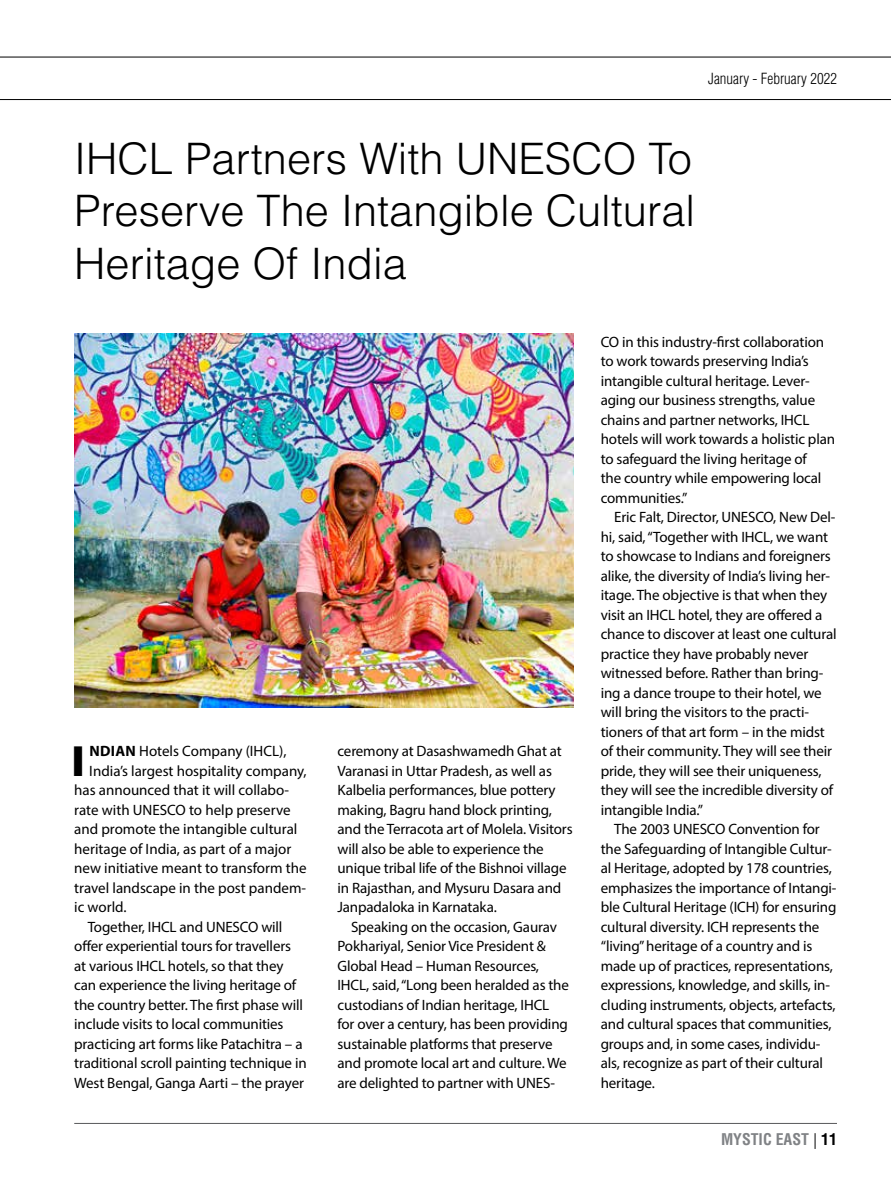
<style>
.page{position:relative;width:891px;height:1188px;background:#fff}
.page>*{position:absolute;margin:0;border:0;box-sizing:border-box;transform-origin:0 0}
.t1{font:900 43.95px "Myriad Pro";color:#000}
.t2{font:300 43.35px/52.1px "Helvetica LT Std";color:#000;text-align:justify}
.t3{font:700 condensed 15.75px "Helvetica LT Std";color:#808285}
.t4{font:15px/19.5px "Myriad Pro";letter-spacing:-.01em;color:#000}
.t5{font:300 condensed 15px "Helvetica LT Std";color:#000}
.s1{font-weight:700}
.s2{font-weight:300;font-stretch:normal;color:#000}
.s3{color:#000}
</style>
<div class="page">
<hr style="left:0;top:57px;width:891px;height:1px;background:#000">
<hr style="left:0;top:99px;width:891px;height:1px;background:#000">
<hr style="left:74px;top:1123px;width:763px;height:1px;background:#58595b">
<img style="left:74px;top:334px;width:500px;height:373px">
<p class="t5" style="left:708px;top:69px;width:130px">January - February 2022</p>
<h2 class="t2" style="left:74px;top:133px;width:623px">IHCL Partners With UNESCO To Preserve The Intangible Cultural Heritage Of India</h2>
<h1 class="t1" style="left:72px;top:731px;width:15px">I</h1>
<p class="t4" style="left:89px;top:741px;width:199px"><span class="s1">NDIAN</span> Hotels Company (IHCL),</p>
<p class="t4" style="left:89px;top:760px;width:219px">India’s largest hospitality company,</p>
<p class="t4" style="left:74px;top:780px;width:217px">has announced that it will collabo-</p>
<p class="t4" style="left:74px;top:799px;width:218px">rate with UNESCO to help preserve</p>
<p class="t4" style="left:74px;top:819px;width:225px">and promote the intangible cultural</p>
<p class="t4" style="left:74px;top:838px;width:219px">heritage of India, as part of a major</p>
<p class="t4" style="left:74px;top:858px;width:234px">new initiative meant to transform the</p>
<p class="t4" style="left:74px;top:877px;width:233px">travel landscape in the post pandem-</p>
<p class="t4" style="left:74px;top:897px;width:54px">ic world.</p>
<p class="t4" style="left:88px;top:916px;width:196px">Together, IHCL and UNESCO will</p>
<p class="t4" style="left:74px;top:936px;width:218px">offer experiential tours for travellers</p>
<p class="t4" style="left:74px;top:955px;width:211px">at various IHCL hotels, so that they</p>
<p class="t4" style="left:74px;top:975px;width:224px">can experience the living heritage of</p>
<p class="t4" style="left:74px;top:994px;width:230px">the country better. The first phase will</p>
<p class="t4" style="left:74px;top:1014px;width:211px">include visits to local communities</p>
<p class="t4" style="left:74px;top:1033px;width:230px">practicing art forms like Patachitra – a</p>
<p class="t4" style="left:74px;top:1053px;width:234px">traditional scroll painting technique in</p>
<p class="t4" style="left:74px;top:1072px;width:231px">West Bengal, Ganga Aarti – the prayer</p>
<p class="t4" style="left:338px;top:741px;width:237px">ceremony at Dasashwamedh Ghat at Varanasi in Uttar Pradesh, as well as Kalbelia performances, blue pottery making, Bagru hand block printing, and the Terracota art of Molela. Visitors will also be able to experience the unique tribal life of the Bishnoi village in Rajasthan, and Mysuru Dasara and Janpadaloka in Karnataka.</p>
<p class="t4" style="left:338px;top:916px;width:233px;text-indent:14px">Speaking on the occasion, Gaurav Pokhariyal, Senior Vice President &amp; Global Head – Human Resources, IHCL, said, “Long been heralded as the custodians of Indian heritage, IHCL for over a century, has been providing sustainable platforms that preserve and promote local art and culture. We are delighted to partner with UNES-</p>
<p class="t4" style="left:601px;top:331px;width:236px">CO in this industry-first collaboration to work towards preserving India’s intangible cultural heritage. Lever&shy;aging our business strengths, value chains and partner networks, IHCL hotels will work towards a holistic plan to safeguard the living heritage of<br>the country while empowering local communities.”</p>
<p class="t4" style="left:601px;top:507px;width:237px;text-indent:14px">Eric Falt, Director, UNESCO, New Del&shy;hi, said, “Together with IHCL, we want to showcase to Indians and foreigners alike, the diversity of India’s living her&shy;itage. The objective is that when they visit an IHCL hotel, they are offered a chance to discover at least one cultural practice they have probably never witnessed before. Rather than bring&shy;ing a dance troupe to their hotel, we will bring the visitors to the practi&shy;tioners of that art form – in the midst of their community. They will see their pride, they will see their uniqueness, they will see the incredible diversity of intangible India.”</p>
<p class="t4" style="left:601px;top:819px;width:237px;text-indent:14px">The 2003 UNESCO Convention for the Safeguarding of Intangible Cultur&shy;al Heritage, adopted by 178 countries, emphasizes the importance of Intangi&shy;ble Cultural Heritage (ICH) for ensuring cultural diversity. ICH represents the “living” heritage of a country and is made up of practices, representations, expressions, knowledge, and skills, in&shy;cluding instruments, objects, artefacts, and cultural spaces that communities, groups and, in some cases, individu&shy;als, recognize as part of their cultural heritage.</p>
<p class="t3" style="left:721px;top:1130px;width:117px">MYSTIC EAST <span class="s2">|</span> <span class="s3">11</span></p>
</div>
